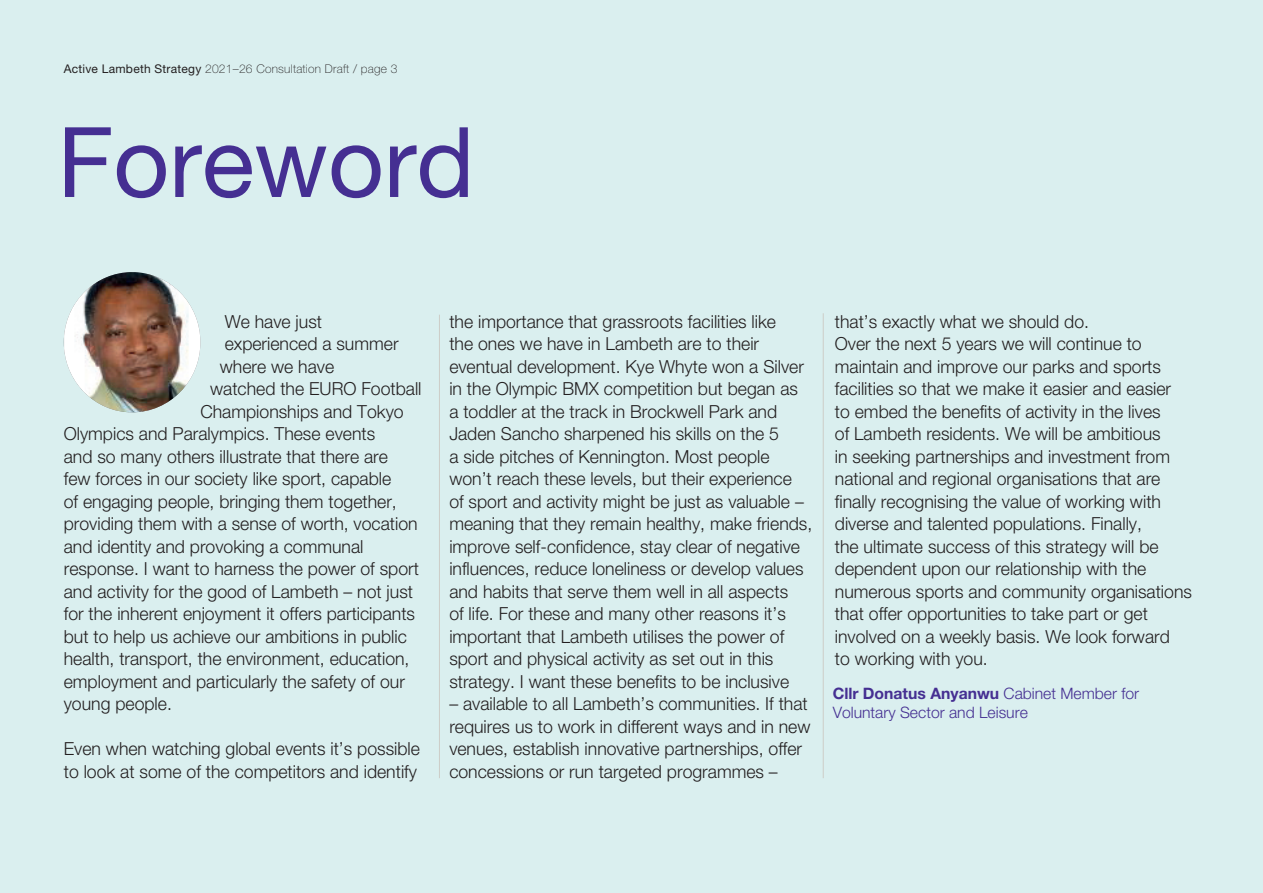
<style>
.page{position:relative;width:1263px;height:893px;background:#daefef}
.page>*{position:absolute;margin:0;border:0;box-sizing:border-box;transform-origin:0 0}
.t1{font:97.5px "Helvetica Neue LT Std";color:#452f92}
.t2{font:300 18px/22.5px "Helvetica Neue LT Std";color:#231f20}
.t3{font:300 15.75px/19.5px "Helvetica Neue LT Std";color:#452f92}
.t4{font:100 12px "Helvetica Neue LT Std";letter-spacing:.02em;color:#231f20}
.s1{font-weight:400}
.s2{font-weight:700}
</style>
<div class="page">
<hr style="left:439px;top:315px;width:1px;height:463px;background:#cdcdc7">
<hr style="left:823px;top:313px;width:1px;height:465px;background:#cdcdc7">
<img style="left:64px;top:272px;width:136px;height:140px">
<p class="t4" style="left:64px;top:62px;width:335px"><span class="s1">Active Lambeth Strategy</span> 2021–26 Consultation Draft / page 3</p>
<h1 class="t1" style="left:57px;top:104px;width:418px">Foreword</h1>
<p class="t2" style="left:225px;top:309px;width:99px">We have just</p>
<p class="t2" style="left:225px;top:332px;width:175px">experienced a summer</p>
<p class="t2" style="left:220px;top:354px;width:116px">where we have</p>
<p class="t2" style="left:210px;top:377px;width:213px">watched the EURO Football</p>
<p class="t2" style="left:64px;top:399px;width:357px;text-indent:137px">Championships and Tokyo Olympics and Paralympics. These events<br>and so many others illustrate that there are few forces in our society like sport, capable<br>of engaging people, bringing them together, providing them with a sense of worth, vocation and identity and provoking a communal response. I want to harness the power of sport and activity for the good of Lambeth – not just for the inherent enjoyment it offers participants but to help us achieve our ambitions in public health, transport, the environment, education, employment and particularly the safety of our young people.</p>
<p class="t2" style="left:64px;top:737px;width:358px">Even when watching global events it’s possible to look at some of the competitors and identify</p>
<p class="t2" style="left:449px;top:309px;width:364px">the importance that grassroots facilities like<br>the ones we have in Lambeth are to their eventual development. Kye Whyte won a Silver in the Olympic BMX competition but began as<br>a toddler at the track in Brockwell Park and Jaden Sancho sharpened his skills on the 5<br>a side pitches of Kennington. Most people won’t reach these levels, but their experience<br>of sport and activity might be just as valuable – meaning that they remain healthy, make friends, improve self-confidence, stay clear of negative influences, reduce loneliness or develop values and habits that serve them well in all aspects<br>of life. For these and many other reasons it’s important that Lambeth utilises the power of sport and physical activity as set out in this strategy. I want these benefits to be inclusive</p>
<p class="t2" style="left:449px;top:692px;width:363px">– available to all Lambeth’s communities. If that requires us to work in different ways and in new venues, establish innovative partnerships, offer concessions or run targeted programmes –</p>
<p class="t2" style="left:835px;top:309px;width:359px">that’s exactly what we should do.<br>Over the next 5 years we will continue to maintain and improve our parks and sports facilities so that we make it easier and easier<br>to embed the benefits of activity in the lives<br>of Lambeth residents. We will be ambitious<br>in seeking partnerships and investment from national and regional organisations that are finally recognising the value of working with diverse and talented populations. Finally,<br>the ultimate success of this strategy will be dependent upon our relationship with the numerous sports and community organisations that offer opportunities to take part or get involved on a weekly basis. We look forward<br>to working with you.</p>
<p class="t3" style="left:833px;top:683px;width:308px"><span class="s2">Cllr Donatus Anyanwu</span> Cabinet Member for<br>Voluntary Sector and Leisure</p>
</div>
